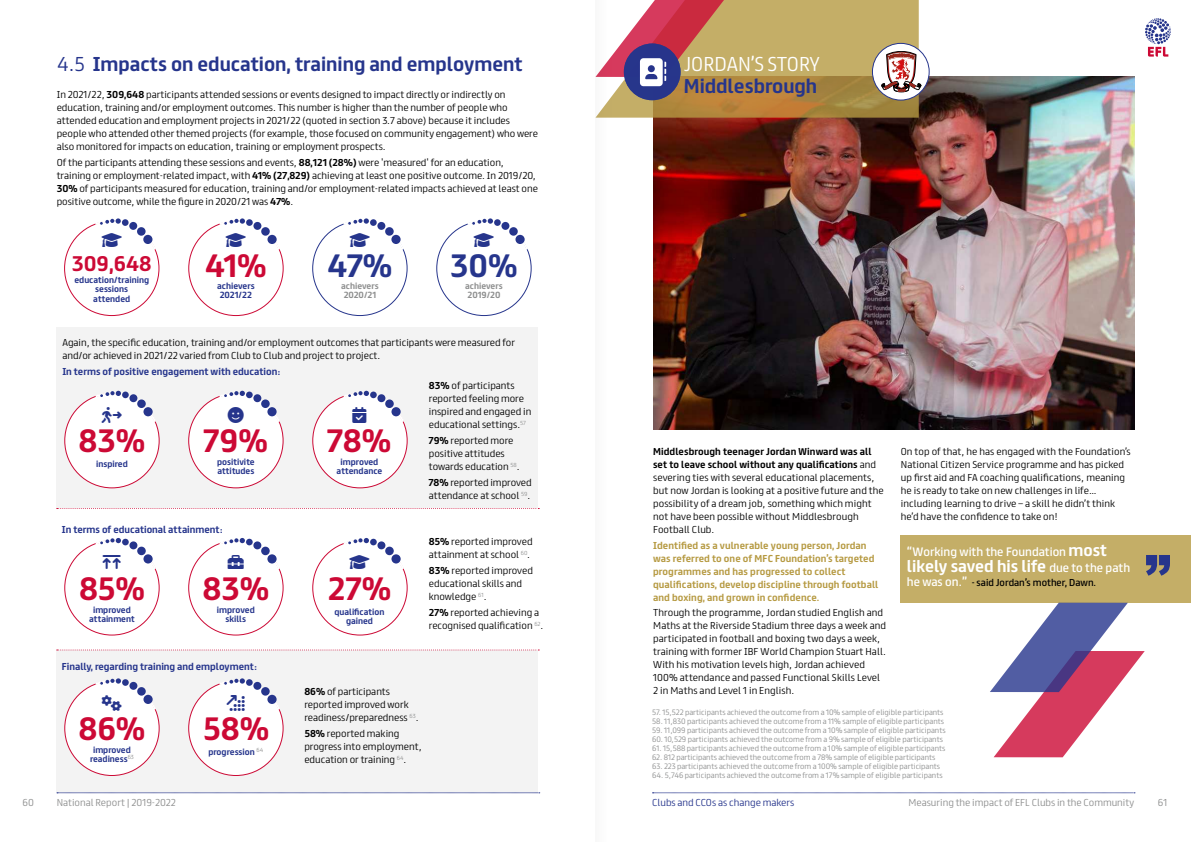
<style>
.page{position:relative;width:1191px;height:842px;background:#fff}
.page>*{position:absolute;margin:0;border:0;box-sizing:border-box;transform-origin:0 0}
.t1{font:900 52px "Arial";color:#26358c}
.t2{font:700 29px "EFL";color:#cc0935}
.t3{font:700 29px "EFL";color:#26358c}
.t4{font:700 19px "EFL";letter-spacing:.005em;color:#cc0935}
.t5{font:700 18px "EFL";color:#26358c}
.t6{font:300 18px "EFL";color:#fff}
.t7{font:700 15px "EFL";color:#fff}
.t8{font:11px "EFL";color:#fff}
.t9{font:300 9px/13px "EFL";color:#000}
.t10{font:700 9px/13px "EFL";letter-spacing:.01em;color:#b69a42}
.t11{font:700 9px "EFL";color:#26358c}
.t12{font:300 9px "EFL";color:#8e8f8f}
.t13{font:9px "EFL";color:#000}
.t14{font:300 9px "EFL";color:#26358c}
.t15{font:700 8px/9px "EFL";color:#26358c;text-align:center}
.t16{font:700 8px/9.6px "EFL";color:#8e8f8f;text-align:center}
.t17{font:300 7px "EFL";color:#8e8f8f}
.s1{font-weight:300}
.s2{font-weight:700}
.s3{font-weight:700;font-size:15px}
.s4{font-weight:400;font-size:11px}
.s5{font-size:11px;color:#fff}
</style>
<div class="page">
<div style="left:56px;top:650px;width:482px;height:143px;background:#f3f3f3"></div>
<div style="left:56px;top:328px;width:482px;height:180px;background:#f3f3f3"></div>
<svg style="left:57px;top:508px;width:482px;height:1px"></svg>
<svg style="left:57px;top:649px;width:482px;height:1px"></svg>
<div style="left:189px;top:393px;width:94px;height:95px;background:#fff;border-radius:50%"></div>
<div style="left:65px;top:393px;width:94px;height:95px;background:#fff;border-radius:50%"></div>
<div style="left:313px;top:393px;width:94px;height:95px;background:#fff;border-radius:50%"></div>
<div style="left:189px;top:681px;width:94px;height:94px;background:#fff;border-radius:50%"></div>
<div style="left:65px;top:681px;width:94px;height:94px;background:#fff;border-radius:50%"></div>
<img style="left:653px;top:77px;width:481px;height:353px">
<div style="left:900px;top:535px;width:290px;height:68px;background:#c4ae67"></div>
<div style="left:872px;top:43px;width:57px;height:57px;background:#fff;border-radius:50%"></div>
<svg style="left:990px;top:603px;width:154px;height:154px"></svg>
<svg style="left:652px;top:792px;width:483px;height:1px"></svg>
<svg style="left:1145px;top:18px;width:25px;height:39px"></svg>
<svg style="left:57px;top:792px;width:483px;height:1px"></svg>
<svg style="left:93px;top:391px;width:64px;height:33px"></svg>
<svg style="left:217px;top:391px;width:64px;height:33px"></svg>
<svg style="left:341px;top:391px;width:64px;height:33px"></svg>
<svg style="left:93px;top:538px;width:64px;height:33px"></svg>
<svg style="left:93px;top:678px;width:64px;height:34px"></svg>
<svg style="left:217px;top:538px;width:64px;height:33px"></svg>
<svg style="left:217px;top:678px;width:64px;height:34px"></svg>
<svg style="left:341px;top:538px;width:64px;height:33px"></svg>
<svg style="left:595px;top:0;width:326px;height:118px;background:#ba956c"></svg>
<svg style="left:93px;top:218px;width:64px;height:34px"></svg>
<svg style="left:217px;top:218px;width:64px;height:34px"></svg>
<svg style="left:341px;top:218px;width:64px;height:34px"></svg>
<svg style="left:465px;top:218px;width:64px;height:34px"></svg>
<h3 class="t5" style="left:57px;top:55px;width:467px"><span class="s1">4.5</span> Impacts on education, training and employment</h3>
<p class="t9" style="left:57px;top:89px;width:483px">In 2021/22, <span class="s2">309,648</span> participants attended sessions or events designed to impact directly or indirectly on education, training and/or employment outcomes. This number is higher than the number of people who attended education and employment projects in 2021/22 (quoted in section 3.7 above) because it includes people who attended other themed projects (for example, those focused on community engagement) who were also monitored for impacts on education, training or employment prospects.</p>
<p class="t9" style="left:57px;top:156px;width:483px">Of the participants attending these sessions and events, <span class="s2">88,121 (28%)</span> were 'measured' for an education, training or employment-related impact, with <span class="s2">41% (27,829)</span> achieving at least one positive outcome. In 2019/20, <span class="s2">30%</span> of participants measured for education, training and/or employment-related impacts achieved at least one positive outcome, while the figure in 2020/21 was <span class="s2">47%</span>.</p>
<h3 class="t4" style="left:72px;top:254px;width:81px">309,648</h3>
<p class="t15" style="left:74px;top:275px;width:76px;line-height:9.6px">education/training sessions<br>attended</p>
<h2 class="t2" style="left:205px;top:252px;width:63px">41%</h2>
<p class="t15" style="left:217px;top:281px;width:39px;line-height:9.6px">achievers<br>2021/22</p>
<h2 class="t3" style="left:327px;top:252px;width:66px">47%</h2>
<p class="t16" style="left:341px;top:281px;width:39px">achievers<br>2020/21</p>
<h2 class="t3" style="left:450px;top:252px;width:69px">30%</h2>
<p class="t16" style="left:465px;top:281px;width:39px;text-align:left">achievers<br>2019/20</p>
<p class="t9" style="left:62px;top:337px;width:454px">Again, the specific education, training and/or employment outcomes that participants were measured for and/or achieved in 2021/22 varied from Club to Club and project to project.</p>
<p class="t11" style="left:62px;top:367px;width:219px">In terms of positive engagement with education:</p>
<h3 class="t6" style="left:684px;top:55px;width:138px">JORDAN’S STORY</h3>
<h3 class="t5" style="left:684px;top:77px;width:135px">Middlesbrough</h3>
<p class="t9" style="left:429px;top:380px;width:104px"><span class="s2">83%</span> of participants reported feeling more inspired and engaged in educational settings.<sup>57</sup></p>
<p class="t9" style="left:429px;top:435px;width:92px"><span class="s2">79%</span> reported more positive attitudes towards education <sup>58</sup>.</p>
<p class="t9" style="left:429px;top:477px;width:104px"><span class="s2">78%</span> reported improved attendance at school <sup>59</sup>.</p>
<p class="t9" style="left:429px;top:536px;width:105px"><span class="s2">85%</span> reported improved attainment at school <sup>60</sup>.</p>
<p class="t9" style="left:429px;top:564px;width:105px"><span class="s2">83%</span> reported improved educational skills and knowledge <sup>61</sup>.</p>
<p class="t9" style="left:429px;top:606px;width:116px"><span class="s2">27%</span> reported achieving a recognised qualification <sup>62</sup>.</p>
<h2 class="t2" style="left:79px;top:427px;width:68px">83%</h2>
<p class="t15" style="left:96px;top:460px;width:33px">inspired</p>
<h2 class="t2" style="left:204px;top:427px;width:66px">79%</h2>
<p class="t15" style="left:217px;top:458px;width:39px;text-align:left">positivite attitudes</p>
<h2 class="t2" style="left:328px;top:427px;width:65px">78%</h2>
<p class="t15" style="left:337px;top:458px;width:47px">improved attendance</p>
<p class="t9" style="left:900px;top:445px;width:231px">On top of that, he has engaged with the Foundation’s National Citizen Service programme and has picked up first aid and FA coaching qualifications, meaning he is ready to take on new challenges in life… including learning to drive – a skill he didn’t think he’d have the confidence to take on!</p>
<p class="t9" style="left:653px;top:445px;width:232px"><span class="s2">Middlesbrough teenager Jordan Winward was all set to leave school without any qualifications</span> and severing ties with several educational placements, but now Jordan is looking at a positive future and the possibility of a dream job, something which might not have been possible without Middlesbrough Football Club.</p>
<p class="t10" style="left:653px;top:539px;width:227px">Identified as a vulnerable young person, Jordan was referred to one of MFC Foundation’s targeted programmes and has progressed to collect qualifications, develop discipline through football and boxing, and grown in confidence.</p>
<p class="t9" style="left:653px;top:607px;width:234px">Through the programme, Jordan studied English and Maths at the Riverside Stadium three days a week and participated in football and boxing two days a week, training with former IBF World Champion Stuart Hall.<br>With his motivation levels high, Jordan achieved 100% attendance and passed Functional Skills Level 2 in Maths and Level 1 in English.</p>
<p class="t11" style="left:62px;top:525px;width:162px">In terms of educational attainment:</p>
<p class="t8" style="left:907px;top:547px;width:201px">“Working with the Foundation <span class="s3">most</span></p>
<h3 class="t7" style="left:907px;top:559px;width:225px">likely saved his life <span class="s4">due to the path</span></h3>
<p class="t13" style="left:907px;top:578px;width:191px"><span class="s5">he was on.”</span> - said Jordan’s mother, Dawn.</p>
<h1 class="t1" style="left:1144px;top:544px;width:27px">”</h1>
<h2 class="t2" style="left:79px;top:574px;width:67px">85%</h2>
<p class="t15" style="left:89px;top:605px;width:47px">improved attainment</p>
<h2 class="t2" style="left:202px;top:574px;width:68px">83%</h2>
<p class="t15" style="left:217px;top:605px;width:39px">improved skills</p>
<h2 class="t2" style="left:328px;top:574px;width:65px">27%</h2>
<p class="t15" style="left:334px;top:607px;width:51px">qualification gained</p>
<p class="t11" style="left:62px;top:662px;width:196px">Finally, regarding training and employment:</p>
<p class="t9" style="left:304px;top:685px;width:116px"><span class="s2">86%</span> of participants reported improved work readiness/preparedness <sup>63</sup>.</p>
<p class="t9" style="left:304px;top:727px;width:119px"><span class="s2">58%</span> reported making progress into employment, education or training <sup>64</sup>.</p>
<p class="t17" style="left:652px;top:709px;width:293px">57. 15,522 participants achieved the outcome from a 10% sample of eligible participants</p>
<p class="t17" style="left:652px;top:718px;width:293px">58. 11,830 participants achieved the outcome from a 11% sample of eligible participants</p>
<p class="t17" style="left:652px;top:727px;width:295px">59. 11,099 participants achieved the outcome from a 10% sample of eligible participants</p>
<p class="t17" style="left:652px;top:736px;width:292px">60. 10,529 participants achieved the outcome from a 9% sample of eligible participants</p>
<p class="t17" style="left:652px;top:745px;width:295px">61. 15,588 participants achieved the outcome from a 10% sample of eligible participants</p>
<p class="t17" style="left:652px;top:754px;width:285px">62. 812 participants achieved the outcome from a 78% sample of eligible participants</p>
<p class="t17" style="left:652px;top:763px;width:289px">63. 223 participants achieved the outcome from a 100% sample of eligible participants</p>
<p class="t17" style="left:652px;top:772px;width:292px">64. 5,746 participants achieved the outcome from a 17% sample of eligible participants</p>
<p class="t14" style="left:652px;top:799px;width:144px">Clubs and CCOs as change makers</p>
<h2 class="t2" style="left:78px;top:714px;width:69px">86%</h2>
<p class="t15" style="left:90px;top:746px;width:45px">improved readiness<sup>63</sup></p>
<h2 class="t2" style="left:202px;top:714px;width:68px">58%</h2>
<p class="t15" style="left:208px;top:748px;width:56px">progression <sup>64</sup></p>
<p class="t12" style="left:23px;top:799px;width:13px">60</p>
<p class="t12" style="left:57px;top:799px;width:121px">National Report | 2019-2022</p>
<p class="t12" style="left:908px;top:799px;width:227px">Measuring the impact of EFL Clubs in the Community</p>
<p class="t12" style="left:1157px;top:799px;width:11px">61</p>
</div>
